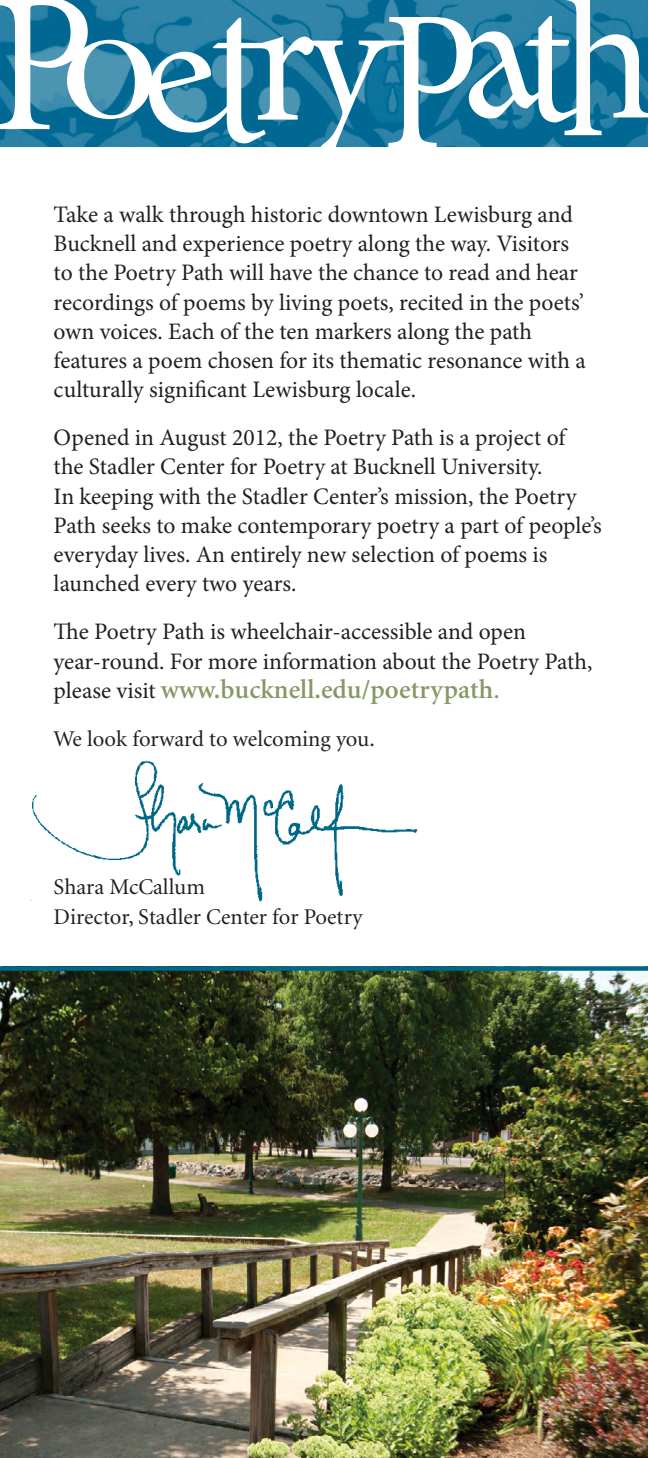
<style>
.page{position:relative;width:648px;height:1458px;background:#fff}
.page>*{position:absolute;margin:0;border:0;box-sizing:border-box;transform-origin:0 0}
.t1{font:600 27px "Minion";color:#879867}
.t2{font:23.62px/29.2px "Minion Pro";color:#231f20}
.t3{font:22.5px/29.7px "Minion";color:#231f20}
.s1{font-family:"Minion Pro";font-weight:400;font-size:23.62px;color:#231f20}
.s2{font-weight:400}
</style>
<div class="page">
<img style="left:0;top:971px;width:648px;height:487px">
<div style="left:0;top:966px;width:648px;height:5px;background:#006887"></div>
<img style="left:30px;top:760px;width:388px;height:142px">
<svg style="left:0;top:0;width:648px;height:147px"></svg>
<p class="t2" style="left:54px;top:200px;width:534px">Take a walk through historic downtown Lewisburg and Bucknell and experience poetry along the way. Visitors to the Poetry Path will have the chance to read and hear recordings of poems by living poets, recited in the poets’ own voices. Each of the ten markers along the path features a poem chosen for its thematic resonance with a culturally significant Lewisburg locale.</p>
<p class="t2" style="left:54px;top:423px;width:550px">Opened in August 2012, the Poetry Path is a project of<br>the Stadler Center for Poetry at Bucknell University.<br>In keeping with the Stadler Center’s mission, the Poetry Path seeks to make contemporary poetry a part of people’s everyday lives. An entirely new selection of poems is launched every two years.</p>
<p class="t2" style="left:54px;top:617px;width:540px">The Poetry Path is wheelchair-accessible and open year-round. For more information about the Poetry Path,</p>
<p class="t1" style="left:54px;top:675px;width:448px"><span class="s1">please visit</span> www.bucknell.edu/poetrypath<span class="s2">.</span></p>
<p class="t3" style="left:54px;top:725px;width:323px">We look forward to welcoming you.</p>
<p class="t3" style="left:54px;top:873px;width:310px">Shara McCallum<br>Director, Stadler Center for Poetry</p>
</div>
